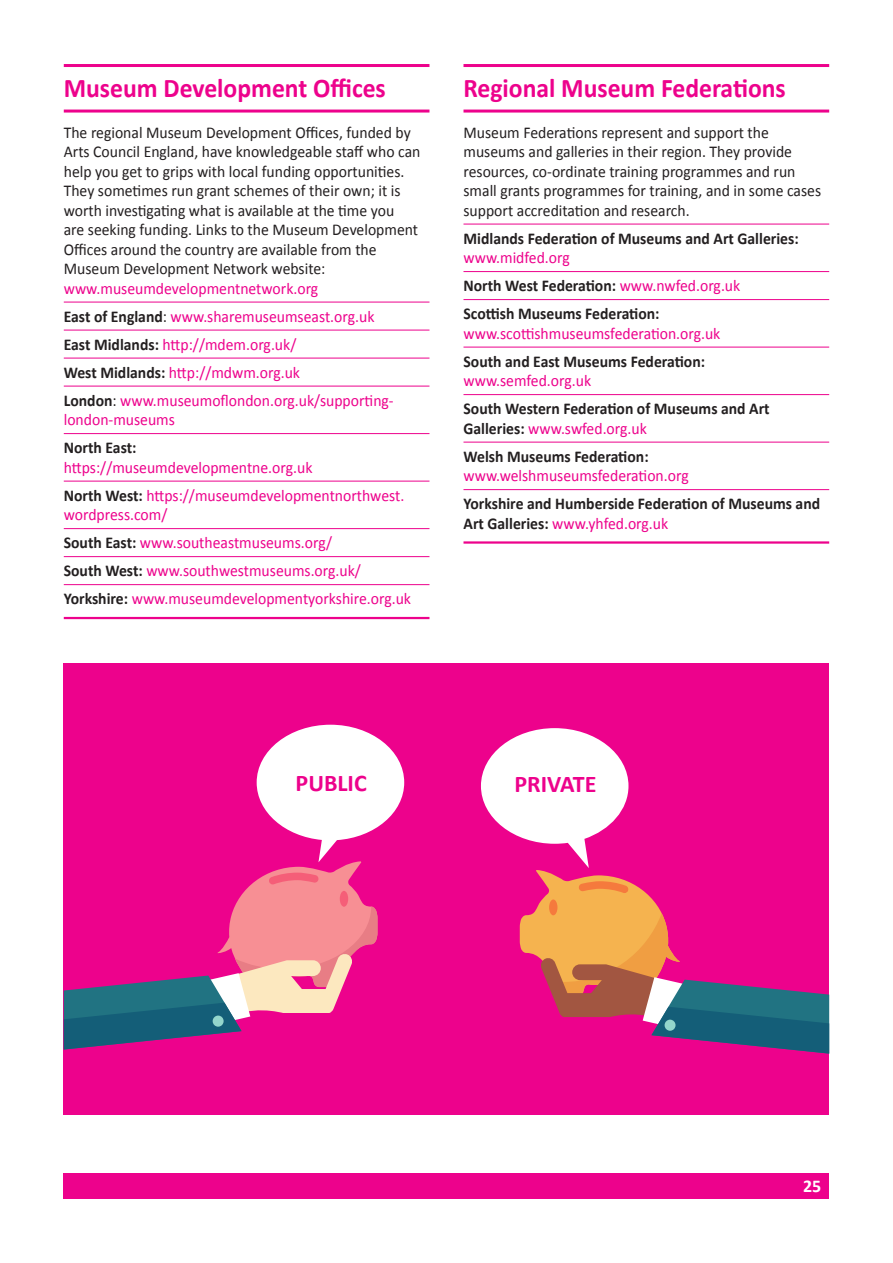
<style>
.page{position:relative;width:893px;height:1263px;background:#fff}
.page>*{position:absolute;margin:0;border:0;box-sizing:border-box;transform-origin:0 0}
.pink_Sub_Heading{font:700 27px "Calibri";color:#ed028c;scale:.95 1}
.t1{font:700 24px "Calibri";color:#ed028c}
.t2{font:700 18px "Calibri";color:#fff}
.Pink_Thin_lines_abov{font:16.5px/19.5px "Calibri";color:#ed028c;scale:.95 1}
.Pink_Rules_above_and{font:16.5px/19.5px "Calibri";color:#231f20;scale:.95 1}
.Pink_Thick_line_abov{font:16.5px/19.5px "Calibri";color:#231f20;scale:.95 1}
.Pink_Thin_lines_abov-2{font:700 16.5px/19.5px "Calibri";color:#231f20;scale:.95 1}
.Pimk_Thin_above_thic{font:700 16.5px/19.5px "Calibri";color:#231f20;scale:.95 1}
.Pimk_Thin_above_thic-2{font:16.5px "Calibri";color:#ed028c;scale:.95 1}
.s1{color:#ed028c}
.s2{font-weight:700;color:#231f20}
.s3{color:#231f20}
.s4{font-weight:400;color:#ed028c}
</style>
<div class="page">
<div style="left:64px;top:663px;width:765px;height:452px;background:#ed028c"></div>
<div style="left:64px;top:1174px;width:765px;height:25px;background:#ed028c"></div>
<hr style="left:64px;top:64px;width:365px;height:3px;background:#ed028c">
<hr style="left:64px;top:110px;width:365px;height:3px;background:#ed028c">
<hr style="left:64px;top:302px;width:365px;height:1px;background:#ed028c">
<hr style="left:64px;top:330px;width:365px;height:1px;background:#ed028c">
<hr style="left:64px;top:358px;width:365px;height:1px;background:#ed028c">
<hr style="left:64px;top:386px;width:365px;height:1px;background:#ed028c">
<hr style="left:64px;top:433px;width:365px;height:1px;background:#ed028c">
<hr style="left:64px;top:481px;width:365px;height:1px;background:#ed028c">
<hr style="left:64px;top:528px;width:365px;height:1px;background:#ed028c">
<hr style="left:64px;top:556px;width:365px;height:1px;background:#ed028c">
<hr style="left:64px;top:584px;width:365px;height:1px;background:#ed028c">
<hr style="left:64px;top:617px;width:365px;height:2px;background:#ed028c">
<hr style="left:463px;top:64px;width:366px;height:3px;background:#ed028c">
<hr style="left:463px;top:110px;width:366px;height:3px;background:#ed028c">
<hr style="left:463px;top:224px;width:366px;height:1px;background:#ed028c">
<hr style="left:463px;top:271px;width:366px;height:1px;background:#ed028c">
<hr style="left:463px;top:299px;width:366px;height:1px;background:#ed028c">
<hr style="left:463px;top:347px;width:366px;height:1px;background:#ed028c">
<hr style="left:463px;top:394px;width:366px;height:1px;background:#ed028c">
<hr style="left:463px;top:442px;width:366px;height:1px;background:#ed028c">
<hr style="left:463px;top:489px;width:366px;height:1px;background:#ed028c">
<hr style="left:463px;top:541px;width:366px;height:3px;background:#ed028c">
<svg style="left:64px;top:725px;width:340px;height:324px"></svg>
<svg style="left:481px;top:728px;width:348px;height:325px"></svg>
<div style="left:213px;top:1015px;width:11px;height:12px;background:#94d6cc;border-radius:50%"></div>
<p class="pink_Sub_Heading" style="left:64px;top:71px;width:341px">Museum Development Offices</p>
<p class="Pink_Rules_above_and" style="left:64px;top:122px;width:377px">The regional Museum Development Offices, funded by Arts Council England, have knowledgeable staff who can help you get to grips with local funding opportunities.<br>They sometimes run grant schemes of their own; it is worth investigating what is available at the time you<br>are seeking funding. Links to the Museum Development Offices around the country are available from the Museum Development Network website: <span class="s1">www.museumdevelopmentnetwork.org</span></p>
<p class="Pink_Thin_lines_abov" style="left:64px;top:306px;width:329px"><span class="s2">East of England</span><span class="s3">:</span> www.sharemuseumseast.org.uk</p>
<p class="Pink_Thin_lines_abov" style="left:64px;top:334px;width:246px"><span class="s2">East Midlands:</span> http://mdem.org.uk/</p>
<p class="Pink_Thin_lines_abov" style="left:64px;top:362px;width:250px"><span class="s2">West Midlands:</span> http://mdwm.org.uk</p>
<p class="Pink_Thin_lines_abov" style="left:64px;top:390px;width:349px"><span class="s2">London</span><span class="s3">:</span> www.museumoflondon.org.uk/supporting&shy;london-museums</p>
<p class="Pink_Thin_lines_abov" style="left:64px;top:438px;width:263px"><span class="s2">North East: </span>https://museumdevelopmentne.org.uk</p>
<p class="Pink_Thin_lines_abov" style="left:64px;top:485px;width:360px"><span class="s2">North West:</span> https://museumdevelopmentnorthwest. wordpress.com/</p>
<p class="Pink_Thin_lines_abov" style="left:64px;top:533px;width:284px"><span class="s2">South East:</span> www.southeastmuseums.org/</p>
<p class="Pink_Thin_lines_abov" style="left:64px;top:561px;width:314px"><span class="s2">South West:</span> www.southwestmuseums.org.uk/</p>
<p class="Pimk_Thin_above_thic-2" style="left:64px;top:588px;width:367px"><span class="s2">Yorkshire:</span> www.museumdevelopmentyorkshire.org.uk</p>
<p class="pink_Sub_Heading" style="left:463px;top:71px;width:341px">Regional Museum Federations</p>
<p class="Pink_Thick_line_abov" style="left:463px;top:122px;width:378px">Museum Federations represent and support the museums and galleries in their region. They provide resources, co-ordinate training programmes and run small grants programmes for training, and in some cases support accreditation and research.</p>
<p class="Pink_Thin_lines_abov-2" style="left:463px;top:228px;width:354px">Midlands Federation of Museums and Art Galleries: <span class="s4">www.midfed.org</span></p>
<p class="Pink_Thin_lines_abov-2" style="left:463px;top:276px;width:293px">North West Federation: <span class="s4">www.nwfed.org.uk</span></p>
<p class="Pink_Thin_lines_abov" style="left:463px;top:304px;width:272px"><span class="s2">Scottish Museums Federation: </span>www.scottishmuseumsfederation.org.uk</p>
<p class="Pink_Thin_lines_abov-2" style="left:463px;top:351px;width:256px">South and East Museums Federation: <span class="s4">www.semfed.org.uk</span></p>
<p class="Pink_Thin_lines_abov-2" style="left:463px;top:399px;width:324px">South Western Federation of Museums and Art<br>Galleries: <span class="s4">www.swfed.org.uk</span></p>
<p class="Pink_Thin_lines_abov" style="left:463px;top:446px;width:239px"><span class="s2">Welsh Museums Federation: </span>www.welshmuseumsfederation.org</p>
<p class="Pimk_Thin_above_thic" style="left:463px;top:494px;width:377px">Yorkshire and Humberside Federation of Museums and<br>Art Galleries: <span class="s4">www.yhfed.org.uk</span></p>
<p class="t1" style="left:296px;top:768px;width:73px">PUBLIC</p>
<p class="t1" style="left:514px;top:768px;width:83px">PRIVATE</p>
<p class="t2" style="left:803px;top:1175px;width:20px">25</p>
</div>
